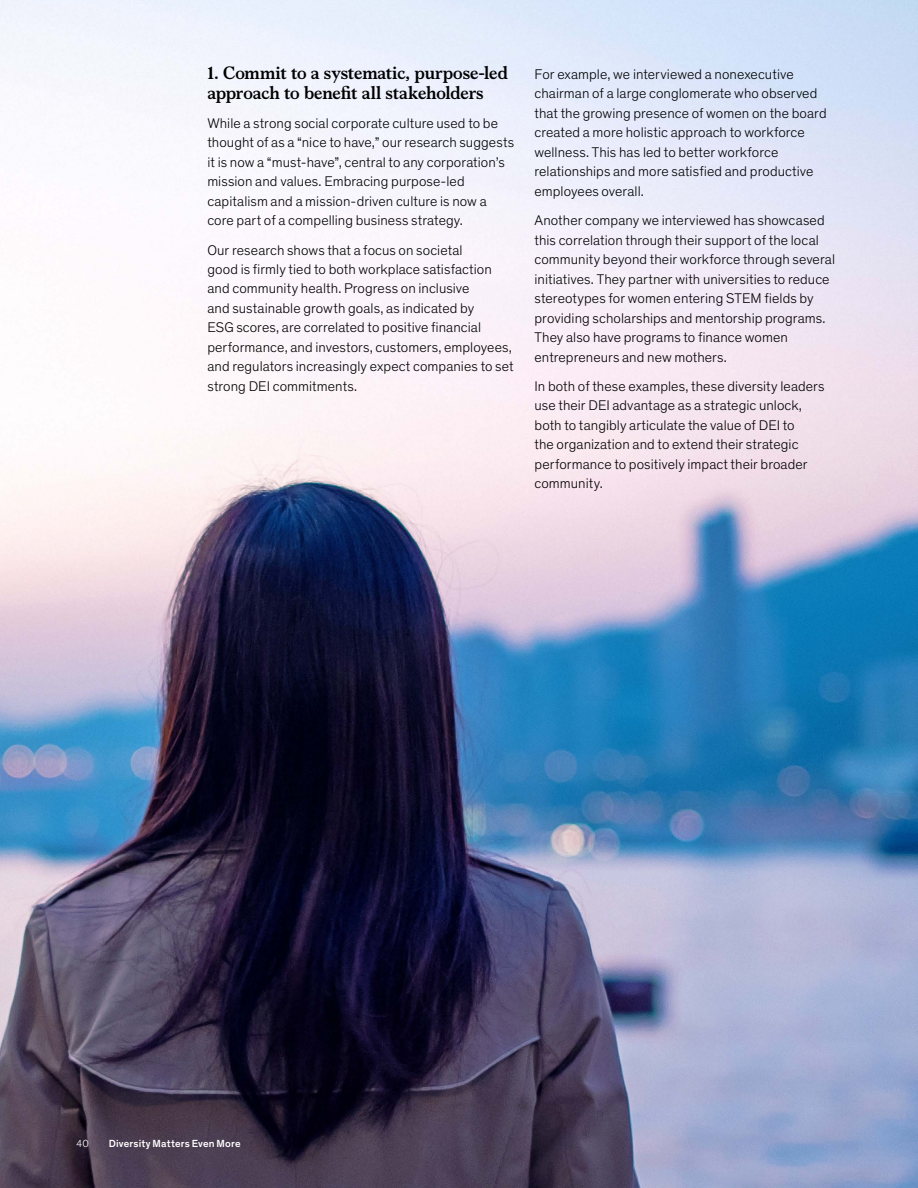
<style>
.page{position:relative;width:918px;height:1188px;background:#fff}
.page>*{position:absolute;margin:0;border:0;box-sizing:border-box;transform-origin:0 0}
.t1{font:700 18px/19.5px "Bower";letter-spacing:-.01em;color:#000}
.t2{font:300 14.25px/19.5px "Mc Kinsey Sans";letter-spacing:.005em;color:#000}
.t3{font:500 10.5px "Mc Kinsey Sans";letter-spacing:.015em;color:#fff}
.t4{font:300 10.5px "Mc Kinsey Sans";color:#fff}
</style>
<div class="page">
<img style="left:0;top:0;width:918px;height:1188px">
<p class="t1" style="left:207px;top:62px;width:302px">1. Commit to a systematic, purpose-led approach to benefit all stakeholders</p>
<p class="t2" style="left:207px;top:113px;width:308px">While a strong social corporate culture used to be thought of as a “nice to have,” our research suggests it is now a “must-have”, central to any corporation’s mission and values. Embracing purpose-led capitalism and a mission-driven culture is now a core part of a compelling business strategy.</p>
<p class="t2" style="left:207px;top:239px;width:308px">Our research shows that a focus on societal<br>good is firmly tied to both workplace satisfaction and community health. Progress on inclusive<br>and sustainable growth goals, as indicated by<br>ESG scores, are correlated to positive financial performance, and investors, customers, employees, and regulators increasingly expect companies to set strong DEI commitments.</p>
<p class="t2" style="left:535px;top:64px;width:294px">For example, we interviewed a nonexecutive chairman of a large conglomerate who observed that the growing presence of women on the board created a more holistic approach to workforce wellness. This has led to better workforce relationships and more satisfied and productive employees overall.</p>
<p class="t2" style="left:535px;top:210px;width:302px">Another company we interviewed has showcased this correlation through their support of the local community beyond their workforce through several initiatives. They partner with universities to reduce stereotypes for women entering STEM fields by providing scholarships and mentorship programs.<br>They also have programs to finance women entrepreneurs and new mothers.</p>
<p class="t2" style="left:535px;top:376px;width:292px">In both of these examples, these diversity leaders use their DEI advantage as a strategic unlock, both to tangibly articulate the value of DEI to<br>the organization and to extend their strategic performance to positively impact their broader community.</p>
<p class="t4" style="left:77px;top:1136px;width:14px">40</p>
<p class="t3" style="left:109px;top:1135px;width:133px">Diversity Matters Even More</p>
</div>
